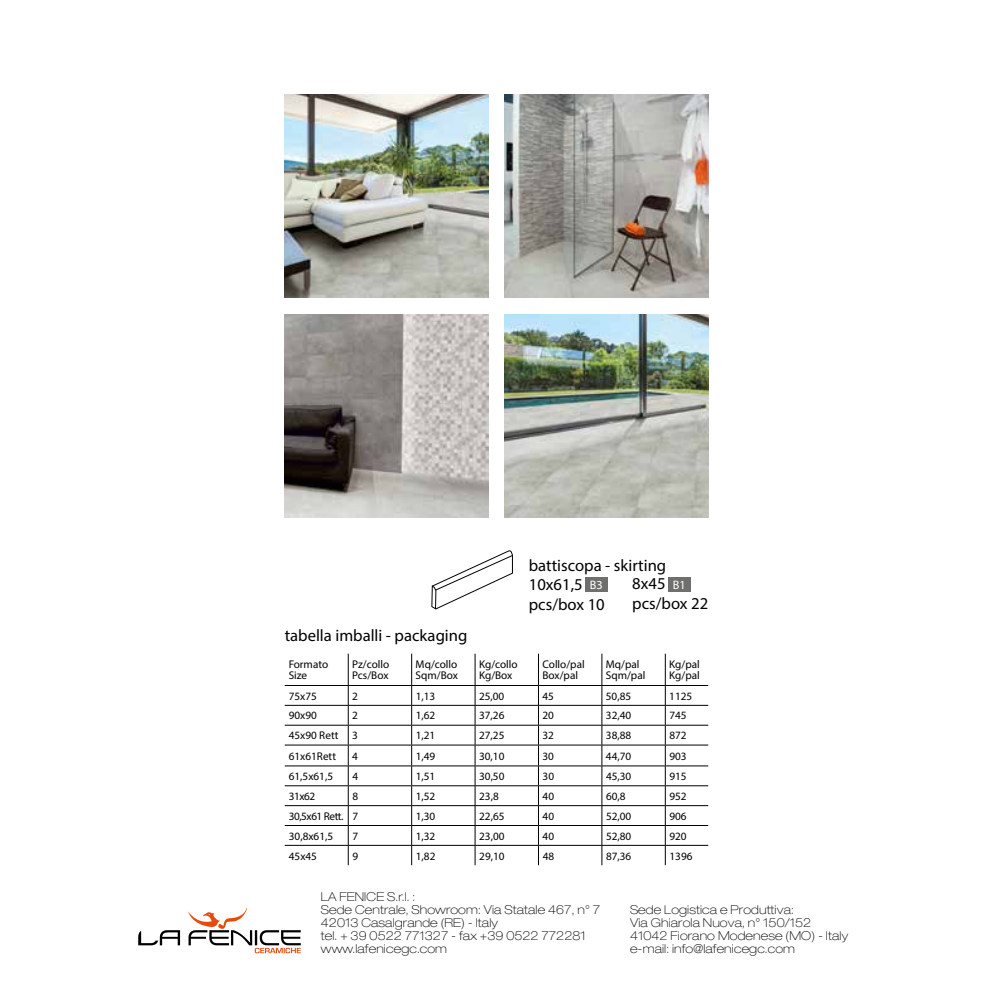
<style>
.page{position:relative;width:993px;height:993px;background:#fff}
.page>*{position:absolute;margin:0;border:0;box-sizing:border-box;transform-origin:0 0}
.t1{font:16.62px/19.2px "Myriad Pro";color:#000}
.t2{font:100 expanded 12.25px/13.1px "Helvetica Neue LT Std";letter-spacing:.01em;color:#000}
.t3{font:12.25px "Myriad Pro";color:#fff}
.t4{font:11.2px/11.2px "Myriad Pro";color:#000}
.t5{font:11.2px "Myriad Pro";letter-spacing:-.04em;color:#000}
</style>
<div class="page">
<svg style="left:138px;top:908px;width:163px;height:45px"></svg>
<hr style="left:348px;top:653px;width:1px;height:32px;background:#000">
<hr style="left:411px;top:653px;width:1px;height:32px;background:#000">
<hr style="left:474px;top:653px;width:1px;height:32px;background:#000">
<hr style="left:538px;top:653px;width:1px;height:32px;background:#000">
<hr style="left:601px;top:653px;width:1px;height:32px;background:#000">
<hr style="left:664px;top:653px;width:1px;height:32px;background:#000">
<hr style="left:284px;top:685px;width:64px;height:1px;background:#000">
<hr style="left:348px;top:685px;width:63px;height:1px;background:#000">
<hr style="left:411px;top:685px;width:64px;height:1px;background:#000">
<hr style="left:284px;top:765px;width:64px;height:1px;background:#000">
<hr style="left:348px;top:765px;width:63px;height:1px;background:#000">
<hr style="left:411px;top:765px;width:64px;height:1px;background:#000">
<hr style="left:475px;top:685px;width:63px;height:1px;background:#000">
<hr style="left:538px;top:685px;width:63px;height:1px;background:#000">
<hr style="left:601px;top:685px;width:64px;height:1px;background:#000">
<hr style="left:475px;top:765px;width:63px;height:1px;background:#000">
<hr style="left:538px;top:765px;width:63px;height:1px;background:#000">
<hr style="left:601px;top:765px;width:64px;height:1px;background:#000">
<svg style="left:348px;top:685px;width:1px;height:179px"></svg>
<svg style="left:411px;top:685px;width:1px;height:179px"></svg>
<svg style="left:474px;top:686px;width:1px;height:178px"></svg>
<hr style="left:665px;top:685px;width:43px;height:1px;background:#000">
<hr style="left:665px;top:765px;width:43px;height:1px;background:#000">
<hr style="left:538px;top:704px;width:63px;height:1px;background:#000">
<hr style="left:538px;top:724px;width:63px;height:1px;background:#000">
<hr style="left:538px;top:744px;width:63px;height:1px;background:#000">
<hr style="left:601px;top:704px;width:64px;height:1px;background:#000">
<hr style="left:601px;top:724px;width:64px;height:1px;background:#000">
<hr style="left:601px;top:744px;width:64px;height:1px;background:#000">
<hr style="left:665px;top:704px;width:43px;height:1px;background:#000">
<hr style="left:665px;top:724px;width:43px;height:1px;background:#000">
<hr style="left:665px;top:744px;width:43px;height:1px;background:#000">
<svg style="left:538px;top:685px;width:1px;height:179px"></svg>
<svg style="left:601px;top:685px;width:1px;height:179px"></svg>
<svg style="left:664px;top:686px;width:1px;height:178px"></svg>
<hr style="left:284px;top:785px;width:64px;height:1px;background:#000">
<hr style="left:348px;top:785px;width:63px;height:1px;background:#000">
<hr style="left:411px;top:785px;width:64px;height:1px;background:#000">
<hr style="left:475px;top:785px;width:63px;height:1px;background:#000">
<hr style="left:538px;top:785px;width:63px;height:1px;background:#000">
<hr style="left:601px;top:785px;width:64px;height:1px;background:#000">
<hr style="left:665px;top:785px;width:43px;height:1px;background:#000">
<hr style="left:284px;top:805px;width:64px;height:1px;background:#000">
<hr style="left:348px;top:805px;width:63px;height:1px;background:#000">
<hr style="left:411px;top:805px;width:64px;height:1px;background:#000">
<hr style="left:475px;top:805px;width:63px;height:1px;background:#000">
<hr style="left:538px;top:805px;width:63px;height:1px;background:#000">
<hr style="left:601px;top:805px;width:64px;height:1px;background:#000">
<hr style="left:665px;top:805px;width:43px;height:1px;background:#000">
<hr style="left:284px;top:824px;width:64px;height:1px;background:#000">
<hr style="left:348px;top:824px;width:63px;height:1px;background:#000">
<hr style="left:411px;top:824px;width:64px;height:1px;background:#000">
<hr style="left:475px;top:824px;width:63px;height:1px;background:#000">
<hr style="left:538px;top:824px;width:63px;height:1px;background:#000">
<hr style="left:601px;top:824px;width:64px;height:1px;background:#000">
<hr style="left:665px;top:824px;width:43px;height:1px;background:#000">
<hr style="left:284px;top:844px;width:64px;height:1px;background:#000">
<hr style="left:348px;top:844px;width:63px;height:1px;background:#000">
<hr style="left:411px;top:844px;width:64px;height:1px;background:#000">
<hr style="left:475px;top:844px;width:63px;height:1px;background:#000">
<hr style="left:538px;top:844px;width:63px;height:1px;background:#000">
<hr style="left:601px;top:844px;width:64px;height:1px;background:#000">
<hr style="left:665px;top:844px;width:43px;height:1px;background:#000">
<hr style="left:284px;top:704px;width:64px;height:1px;background:#000">
<hr style="left:284px;top:724px;width:64px;height:1px;background:#000">
<hr style="left:284px;top:744px;width:64px;height:1px;background:#000">
<hr style="left:348px;top:704px;width:63px;height:1px;background:#000">
<hr style="left:348px;top:724px;width:63px;height:1px;background:#000">
<hr style="left:348px;top:744px;width:63px;height:1px;background:#000">
<hr style="left:411px;top:704px;width:64px;height:1px;background:#000">
<hr style="left:411px;top:724px;width:64px;height:1px;background:#000">
<hr style="left:411px;top:744px;width:64px;height:1px;background:#000">
<hr style="left:475px;top:704px;width:63px;height:1px;background:#000">
<hr style="left:475px;top:724px;width:63px;height:1px;background:#000">
<hr style="left:475px;top:744px;width:63px;height:1px;background:#000">
<svg style="left:430px;top:490px;width:83px;height:120px"></svg>
<div style="left:585px;top:576px;width:22px;height:15px;background:#6f6f6e"></div>
<div style="left:667px;top:576px;width:23px;height:15px;background:#6f6f6e"></div>
<img style="left:284px;top:94px;width:204px;height:203px">
<img style="left:505px;top:94px;width:203px;height:203px">
<img style="left:505px;top:314px;width:203px;height:203px">
<img style="left:284px;top:314px;width:204px;height:203px">
<h1 class="t1" style="left:284px;top:625px;width:184px">tabella imballi - packaging</h1>
<h1 class="t1" style="left:528px;top:555px;width:139px">battiscopa - skirting<br>10x61,5<br>pcs/box 10</h1>
<p class="t3" style="left:589px;top:577px;width:14px">B3</p>
<h1 class="t1" style="left:632px;top:573px;width:77px">8x45 pcs/box 22</h1>
<p class="t3" style="left:672px;top:577px;width:14px">B1</p>
<p class="t4" style="left:288px;top:658px;width:41px">Formato<br>Size</p>
<p class="t4" style="left:352px;top:658px;width:39px">Pz/collo<br>Pcs/Box</p>
<p class="t4" style="left:415px;top:658px;width:44px">Mq/collo<br>Sqm/Box</p>
<p class="t4" style="left:479px;top:658px;width:40px">Kg/collo<br>Kg/Box</p>
<p class="t4" style="left:542px;top:658px;width:44px">Collo/pal<br>Box/pal</p>
<p class="t4" style="left:605px;top:658px;width:41px">Mq/pal<br>Sqm/pal</p>
<p class="t4" style="left:669px;top:658px;width:32px">Kg/pal<br>Kg/pal</p>
<p class="t4" style="left:288px;top:689px;width:30px">75x75</p>
<p class="t4" style="left:352px;top:689px;width:7px">2</p>
<p class="t4" style="left:415px;top:689px;width:21px">1,13</p>
<p class="t4" style="left:479px;top:689px;width:27px">25,00</p>
<p class="t4" style="left:542px;top:689px;width:13px">45</p>
<p class="t4" style="left:605px;top:689px;width:27px">50,85</p>
<p class="t4" style="left:669px;top:689px;width:24px">1125</p>
<p class="t4" style="left:288px;top:709px;width:30px">90x90</p>
<p class="t4" style="left:352px;top:709px;width:7px">2</p>
<p class="t4" style="left:415px;top:709px;width:21px">1,62</p>
<p class="t4" style="left:479px;top:709px;width:27px">37,26</p>
<p class="t4" style="left:542px;top:709px;width:13px">20</p>
<p class="t4" style="left:605px;top:709px;width:27px">32,40</p>
<p class="t4" style="left:669px;top:709px;width:19px">745</p>
<p class="t4" style="left:288px;top:729px;width:71px">45x90 Rett 3</p>
<p class="t4" style="left:415px;top:729px;width:21px">1,21</p>
<p class="t4" style="left:479px;top:729px;width:27px">27,25</p>
<p class="t4" style="left:542px;top:729px;width:13px">32</p>
<p class="t4" style="left:605px;top:729px;width:27px">38,88</p>
<p class="t4" style="left:669px;top:729px;width:19px">872</p>
<p class="t4" style="left:289px;top:750px;width:49px">61x61Rett</p>
<p class="t4" style="left:352px;top:750px;width:7px">4</p>
<p class="t4" style="left:415px;top:750px;width:21px">1,49</p>
<p class="t4" style="left:479px;top:750px;width:27px">30,10</p>
<p class="t4" style="left:542px;top:750px;width:13px">30</p>
<p class="t4" style="left:605px;top:750px;width:27px">44,70</p>
<p class="t4" style="left:669px;top:750px;width:19px">903</p>
<p class="t4" style="left:289px;top:770px;width:46px">61,5x61,5</p>
<p class="t4" style="left:352px;top:770px;width:7px">4</p>
<p class="t4" style="left:415px;top:770px;width:21px">1,51</p>
<p class="t4" style="left:479px;top:770px;width:27px">30,50</p>
<p class="t4" style="left:542px;top:770px;width:13px">30</p>
<p class="t4" style="left:605px;top:770px;width:27px">45,30</p>
<p class="t4" style="left:669px;top:770px;width:19px">915</p>
<p class="t4" style="left:289px;top:790px;width:28px">31x62</p>
<p class="t4" style="left:352px;top:790px;width:7px">8</p>
<p class="t4" style="left:415px;top:790px;width:21px">1,52</p>
<p class="t4" style="left:479px;top:790px;width:21px">23,8</p>
<p class="t4" style="left:542px;top:790px;width:13px">40</p>
<p class="t4" style="left:605px;top:790px;width:21px">60,8</p>
<p class="t4" style="left:669px;top:790px;width:19px">952</p>
<p class="t5" style="left:289px;top:808px;width:71px">30,5x61 Rett. 7</p>
<p class="t4" style="left:415px;top:810px;width:21px">1,30</p>
<p class="t4" style="left:479px;top:810px;width:27px">22,65</p>
<p class="t4" style="left:542px;top:810px;width:13px">40</p>
<p class="t4" style="left:606px;top:810px;width:27px">52,00</p>
<p class="t4" style="left:669px;top:810px;width:19px">906</p>
<p class="t4" style="left:289px;top:829px;width:46px">30,8x61,5</p>
<p class="t4" style="left:352px;top:829px;width:7px">7</p>
<p class="t4" style="left:415px;top:829px;width:21px">1,32</p>
<p class="t4" style="left:479px;top:829px;width:27px">23,00</p>
<p class="t4" style="left:542px;top:829px;width:13px">40</p>
<p class="t4" style="left:606px;top:829px;width:27px">52,80</p>
<p class="t4" style="left:669px;top:829px;width:19px">920</p>
<p class="t4" style="left:289px;top:849px;width:30px">45x45</p>
<p class="t4" style="left:352px;top:849px;width:7px">9</p>
<p class="t4" style="left:415px;top:849px;width:21px">1,82</p>
<p class="t4" style="left:479px;top:849px;width:27px">29,10</p>
<p class="t4" style="left:542px;top:849px;width:13px">48</p>
<p class="t4" style="left:606px;top:849px;width:27px">87,36</p>
<p class="t4" style="left:669px;top:849px;width:24px">1396</p>
<p class="t2" style="left:321px;top:889px;width:281px">LA FENICE S.r.l. :<br>Sede Centrale, Showroom: Via Statale 467, n° 7<br>42013 Casalgrande (RE) - Italy<br>tel. + 39 0522 771327 - fax +39 0522 772281 www.lafenicegc.com</p>
<p class="t2" style="left:629px;top:902px;width:219px">Sede Logistica e Produttiva:<br>Via Ghiarola Nuova, n° 150/152<br>41042 Fiorano Modenese (MO) - Italy e-mail: info@lafenicegc.com</p>
</div>
